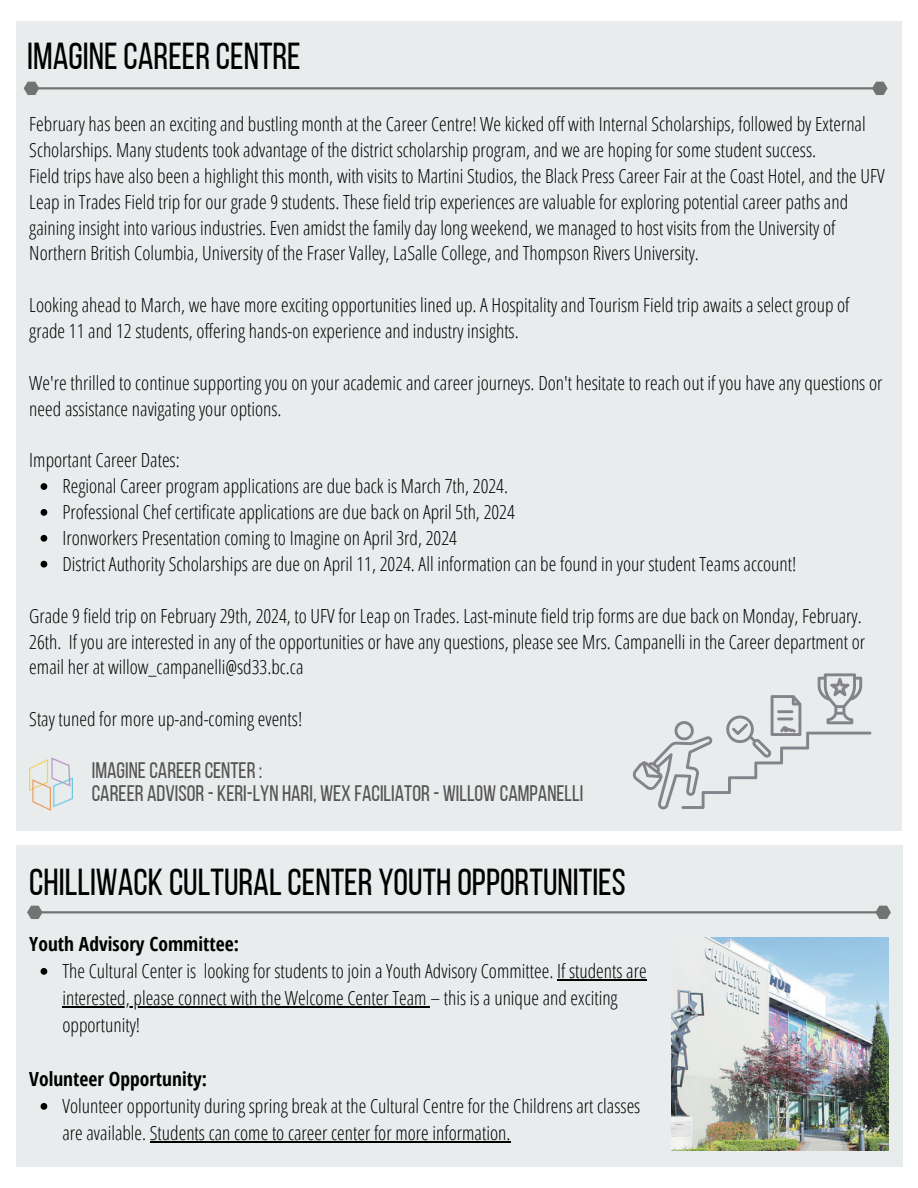
<style>
.page{position:relative;width:918px;height:1188px;background:#fff}
.page>*{position:absolute;margin:0;border:0;box-sizing:border-box;transform-origin:0 0}
.t1{font:37.5px "Bebas Neue";color:#000}
.t2{font:22.5px/22.5px "Bebas Neue";color:#555453}
.t3{font:300 19.5px/25.8px "Open Sans Condensed";color:#000}
.t4{font:700 19.5px "Open Sans Condensed";color:#000}
.s1{font-weight:700}
</style>
<div class="page">
<div style="left:16px;top:21px;width:886px;height:810px;background:#e9eced"></div>
<svg style="left:41px;top:483px;width:6px;height:7px"></svg>
<svg style="left:41px;top:509px;width:6px;height:7px"></svg>
<svg style="left:41px;top:535px;width:6px;height:7px"></svg>
<svg style="left:41px;top:561px;width:6px;height:7px"></svg>
<svg style="left:24px;top:82px;width:864px;height:13px"></svg>
<img style="left:29px;top:757px;width:43px;height:53px">
<div style="left:16px;top:845px;width:887px;height:321px;background:#e9eced"></div>
<svg style="left:41px;top:968px;width:6px;height:7px"></svg>
<hr style="left:557px;top:979px;width:90px;height:1px;background:#000">
<hr style="left:62px;top:1006px;width:368px;height:1px;background:#000">
<svg style="left:41px;top:1103px;width:6px;height:7px"></svg>
<hr style="left:150px;top:1141px;width:360px;height:1px;background:#000">
<svg style="left:27px;top:906px;width:864px;height:13px"></svg>
<img style="left:672px;top:938px;width:217px;height:212px">
<svg style="left:633px;top:673px;width:238px;height:136px"></svg>
<p class="t1" style="left:27px;top:40px;width:275px">IMAGINECAREERCENTRE</p>
<p class="t3" style="left:29px;top:111px;width:838px">February has been an exciting and bustling month at the Career Centre! We kicked off with Internal Scholarships, followed by External<br>Scholarships. Many students took advantage of the district scholarship program, and we are hoping for some student success.</p>
<h2 class="t3" style="left:29px;top:162px;width:857px">Field trips have also been a highlight this month, with visits to Martini Studios, the Black Press Career Fair at the Coast Hotel, and the UFV Leap in Trades Field trip for our grade 9 students. These field trip experiences are valuable for exploring potential career paths and gaining insight into various industries. Even amidst the family day long weekend, we managed to host visits from the University of Northern British Columbia, University of the Fraser Valley, LaSalle College, and Thompson Rivers University.</h2>
<p class="t3" style="left:29px;top:292px;width:822px">Looking ahead to March, we have more exciting opportunities lined up. A Hospitality and Tourism Field trip awaits a select group of grade 11 and 12 students, offering hands-on experience and industry insights.</p>
<p class="t3" style="left:29px;top:369px;width:855px">We're thrilled to continue supporting you on your academic and career journeys. Don't hesitate to reach out if you have any questions or need assistance navigating your options.</p>
<p class="t3" style="left:29px;top:447px;width:152px">Important Career Dates:</p>
<p class="t3" style="left:62px;top:473px;width:447px">Regional Career program applications are due back is March 7th, 2024.</p>
<p class="t3" style="left:62px;top:499px;width:454px">Professional Chef certificate applications are due back on April 5th, 2024</p>
<p class="t3" style="left:62px;top:525px;width:396px">Ironworkers Presentation coming to Imagine on April 3rd, 2024</p>
<p class="t3" style="left:62px;top:550px;width:735px">District Authority Scholarships are due on April 11, 2024. All information can be found in your student Teams account!</p>
<p class="t3" style="left:29px;top:602px;width:837px">Grade 9 field trip on February 29th, 2024, to UFV for Leap on Trades. Last-minute field trip forms are due back on Monday, February.<br>26th. If you are interested in any of the opportunities or have any questions, please see Mrs. Campanelli in the Career department or email her at willow_campanelli@sd33.bc.ca</p>
<p class="t3" style="left:29px;top:706px;width:275px">Stay tuned for more up-and-coming events!</p>
<h4 class="t2" style="left:92px;top:762px;width:493px">IMAGINECAREERCENTER:<br>CAREER ADVISOR- KERI-LYN HARI, WEX FACILIATOR- WILLOW CAMPANELLI</h4>
<p class="t1" style="left:29px;top:867px;width:598px">CHILLIWACK CULTURALCENTER YOUTH OPPORTUNITIES</p>
<p class="t4" style="left:29px;top:930px;width:211px">Youth Advisory Committee:</p>
<p class="t3" style="left:62px;top:958px;width:586px">The Cultural Center is looking for students to join a Youth Advisory Committee. If students are</p>
<h3 class="t3" style="left:62px;top:984px;width:557px;line-height:27px">interested, please connect with the Welcome Center Team – this is a unique and exciting opportunity!</h3>
<h3 class="t3" style="left:62px;top:1065px;width:579px;line-height:27px;text-indent:-33px"><span class="s1">Volunteer Opportunity:<br></span>Volunteer opportunity during spring break at the Cultural Centre for the Childrens art classes are available. Students can come to career center for more information.</h3>
</div>
